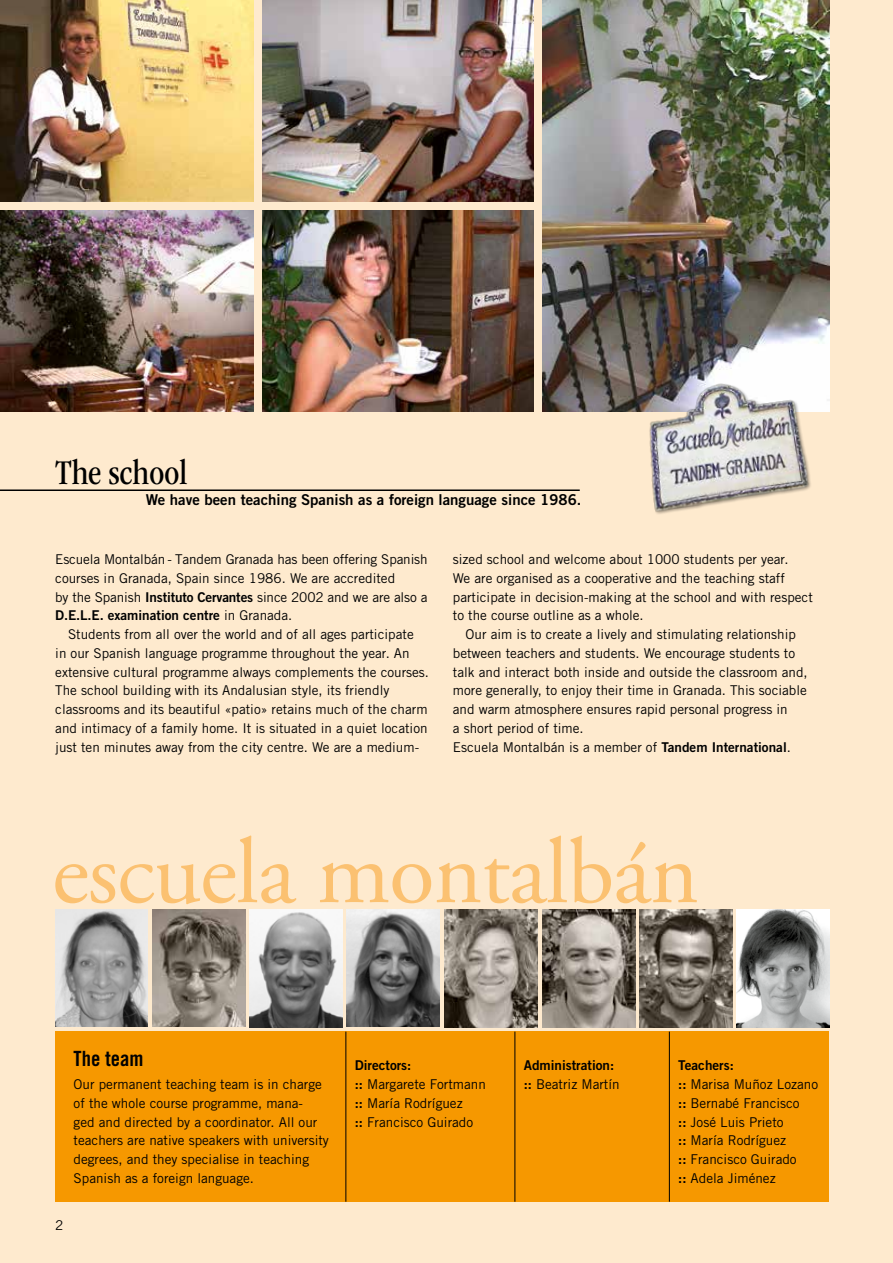
<style>
.page{position:relative;width:893px;height:1263px;background:#feeace}
.page>*{position:absolute;margin:0;border:0;box-sizing:border-box;transform-origin:0 0}
.t1{font:93px "Adobe Garamond";letter-spacing:-.01em;color:#fbc171}
.t2{font:condensed 36px "ITC Garamond Std";color:#000}
.t3{font:21px "Trade Gothic LT Std Bd Cn 20";color:#000}
.t4{font:15px "Trade Gothic LT Std Bd 2";color:#000}
.t5{font:13.5px/18.8px "Trade Gothic LT Std";color:#000}
.t6{font:13.5px "Trade Gothic LT Std Bd 2";color:#000}
.s1{font-family:"Trade Gothic LT Std Bd 2"}
.s2{font-family:"Trade Gothic LT Std"}
</style>
<div class="page">
<div style="left:55px;top:1031px;width:774px;height:170px;background:#f69800"></div>
<img style="left:445px;top:910px;width:92px;height:117px">
<img style="left:55px;top:910px;width:93px;height:117px">
<img style="left:347px;top:910px;width:92px;height:117px">
<img style="left:152px;top:910px;width:93px;height:117px">
<img style="left:250px;top:910px;width:92px;height:117px">
<img style="left:639px;top:910px;width:93px;height:117px">
<img style="left:542px;top:910px;width:93px;height:117px">
<img style="left:0;top:0;width:254px;height:202px">
<img style="left:0;top:210px;width:254px;height:202px">
<img style="left:262px;top:210px;width:272px;height:202px">
<img style="left:262px;top:0;width:272px;height:202px">
<img style="left:542px;top:0;width:287px;height:412px">
<img style="left:634px;top:367px;width:182px;height:147px">
<img style="left:736px;top:910px;width:93px;height:117px">
<hr style="left:0;top:489px;width:580px;height:2px;background:#000">
<hr style="left:345px;top:1031px;width:1px;height:171px;background:#000">
<hr style="left:514px;top:1031px;width:1px;height:171px;background:#000">
<hr style="left:669px;top:1031px;width:1px;height:171px;background:#000">
<h2 class="t2" style="left:55px;top:452px;width:134px">The school</h2>
<p class="t4" style="left:146px;top:490px;width:437px">We have been teaching Spanish as a foreign language since 1986.</p>
<p class="t5" style="left:55px;top:550px;width:374px">Escuela Montalbán - Tandem Granada has been offering Spanish courses in Granada, Spain since 1986. We are accredited<br>by the Spanish <span class="s1">Instituto Cervantes</span> since 2002 and we are also a</p>
<p class="t6" style="left:55px;top:607px;width:239px">D.E.L.E. examination centre <span class="s2">in Granada.</span></p>
<p class="t5" style="left:55px;top:625px;width:375px;text-indent:13px">Students from all over the world and of all ages participate<br>in our Spanish language programme throughout the year. An extensive cultural programme always complements the courses.<br>The school building with its Andalusian style, its friendly classrooms and its beautiful «patio» retains much of the charm and intimacy of a family home. It is situated in a quiet location just ten minutes away from the city centre. We are a medium-</p>
<p class="t5" style="left:453px;top:550px;width:361px">sized school and welcome about 1000 students per year.<br>We are organised as a cooperative and the teaching staff participate in decision-making at the school and with respect to the course outline as a whole.</p>
<p class="t5" style="left:453px;top:625px;width:356px;text-indent:13px">Our aim is to create a lively and stimulating relationship between teachers and students. We encourage students to talk and interact both inside and outside the classroom and, more generally, to enjoy their time in Granada. This sociable and warm atmosphere ensures rapid personal progress in<br>a short period of time.<br>Escuela Montalbán is a member of <span class="s1">Tandem International</span>.</p>
<h1 class="t1" style="left:52px;top:823px;width:648px">escuela montalbán</h1>
<h3 class="t3" style="left:74px;top:1046px;width:71px">The team</h3>
<p class="t5" style="left:74px;top:1075px;width:257px">Our permanent teaching team is in charge of the whole course programme, mana-<br>ged and directed by a coordinator. All our teachers are native speakers with university degrees, and they specialise in teaching Spanish as a foreign language.</p>
<p class="t5" style="left:55px;top:1216px;width:10px">2</p>
<p class="t6" style="left:355px;top:1057px;width:58px">Directors:</p>
<p class="t5" style="left:355px;top:1075px;width:133px"><span class="s1">::</span> Margarete Fortmann <span class="s1">::</span> María Rodríguez<br><span class="s1">::</span> Francisco Guirado</p>
<p class="t6" style="left:524px;top:1057px;width:92px">Administration:</p>
<p class="t5" style="left:524px;top:1075px;width:97px"><span class="s1">::</span> Beatriz Martín</p>
<p class="t6" style="left:678px;top:1057px;width:57px">Teachers:</p>
<p class="t5" style="left:678px;top:1075px;width:141px"><span class="s1">::</span> Marisa Muñoz Lozano <span class="s1">::</span> Bernabé Francisco<br><span class="s1">::</span> José Luis Prieto<br><span class="s1">::</span> María Rodríguez<br><span class="s1">::</span> Francisco Guirado<br><span class="s1">::</span> Adela Jiménez</p>
</div>
